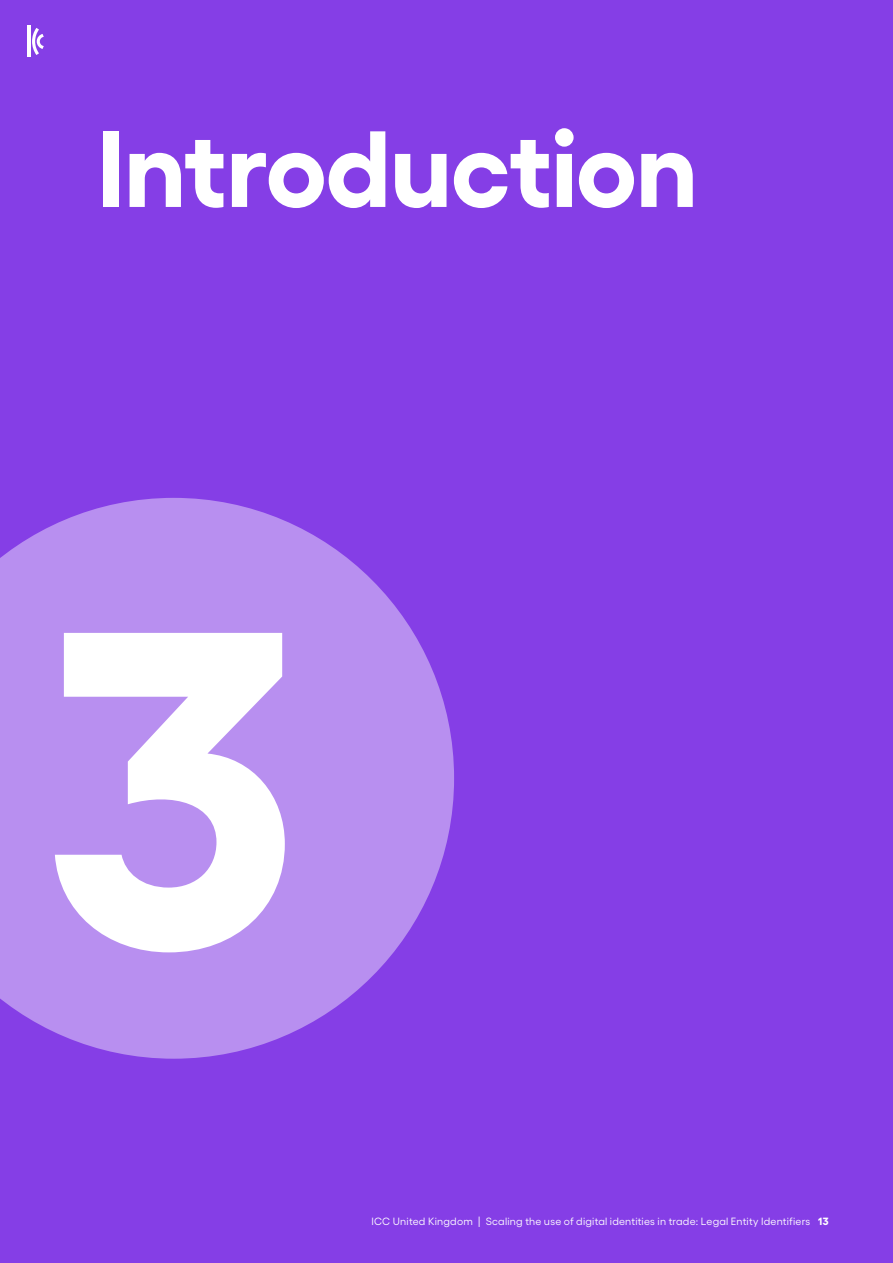
<style>
.page{position:relative;width:893px;height:1263px;background:#853ee6}
.page>*{position:absolute;margin:0;border:0;box-sizing:border-box;transform-origin:0 0}
.t1{font:700 450px "Gellix";color:#fff}
.t2{font:700 108px "Gellix";letter-spacing:-.01em;color:#fff}
.t3{font:10.5px "Gellix";letter-spacing:.02em;color:#fff}
.s1{font-weight:700}
</style>
<div class="page">
<hr style="left:27px;top:26px;width:3px;height:31px;background:#fff">
<svg style="left:32px;top:28px;width:12px;height:27px"></svg>
<svg style="left:0;top:498px;width:454px;height:561px;fill:#b88ff0"></svg>
<h2 class="t2" style="left:97px;top:82px;width:603px">Introduction</h2>
<h1 class="t1" style="left:49px;top:427px;width:250px">3</h1>
<p class="t3" style="left:371px;top:1214px;width:459px">ICC United Kingdom | Scaling the use of digital identities in trade: Legal Entity Identifiers <span class="s1">13</span></p>
</div>
